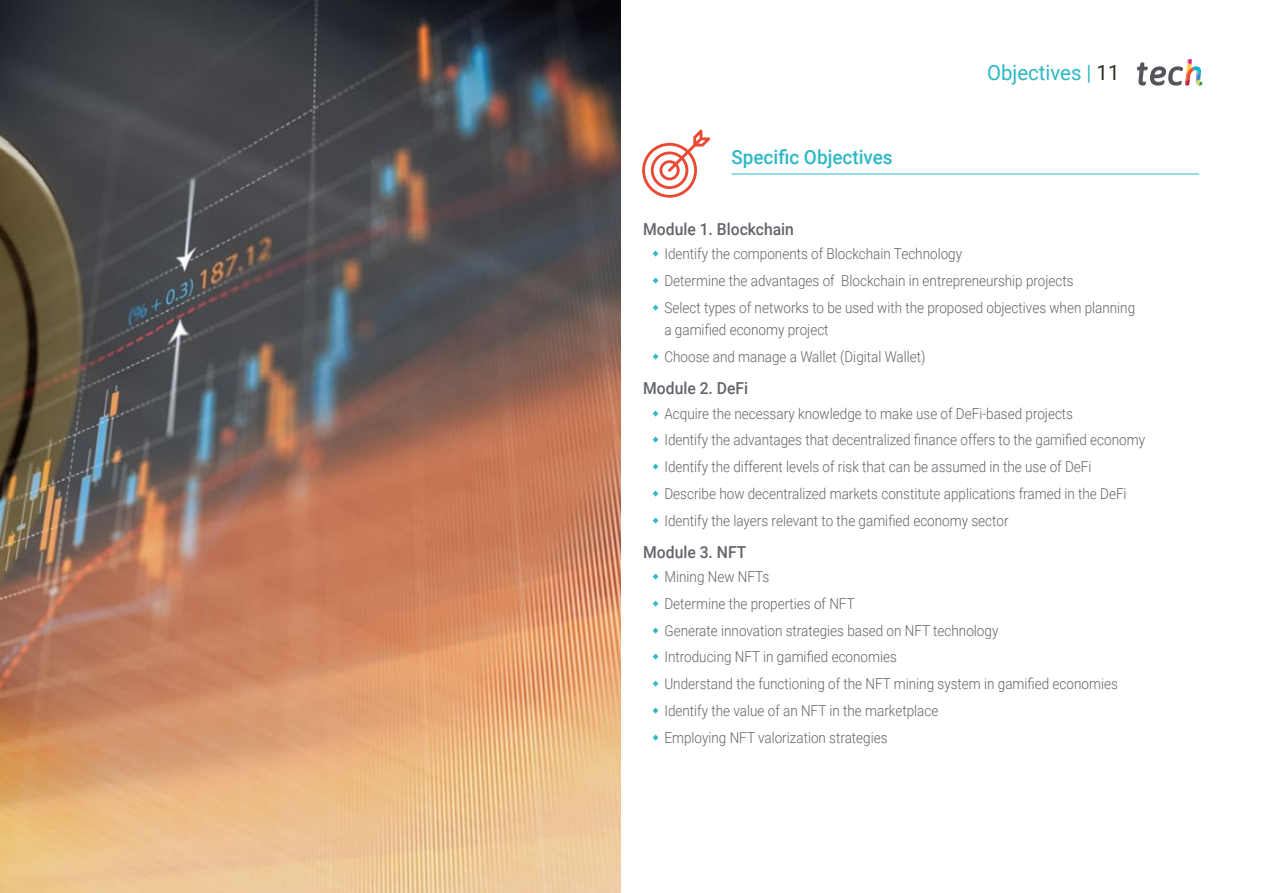
<style>
.page{position:relative;width:1263px;height:893px;background:#fff}
.page>*{position:absolute;margin:0;border:0;box-sizing:border-box;transform-origin:0 0}
.t1{font:21px "Roboto";color:#2db8c5}
.t2{font:500 19.5px "Roboto";color:#2db8c5}
.t3{font:500 16.5px "Roboto";color:#61646a;scale:.95 1}
.t4{font:300 15px/26.7px "Roboto";color:#61646a;scale:.9 1}
.s1{color:#fff}
.s2{color:#312e20}
</style>
<div class="page">
<svg style="left:1137px;top:59px;width:65px;height:27px"></svg>
<hr style="left:731px;top:174px;width:468px;height:1px;background:#2db8c5">
<svg style="left:642px;top:130px;width:68px;height:68px"></svg>
<img style="left:0;top:0;width:621px;height:893px">
<h1 class="t1" style="left:893px;top:57px;width:228px"><span class="s1">Objectives</span>Objectives | <span class="s2">11</span></h1>
<h2 class="t2" style="left:731px;top:143px;width:163px">Specific Objectives</h2>
<p class="t3" style="left:643px;top:217px;width:160px">Module 1. Blockchain</p>
<p class="t4" style="left:664px;top:240px;width:525px">Identify the components of Blockchain Technology<br>Determine the advantages of Blockchain in entrepreneurship projects<br>Select types of networks to be used with the proposed objectives when planning</p>
<p class="t4" style="left:664px;top:316px;width:292px">a gamified economy project<br>Choose and manage a Wallet (Digital Wallet)</p>
<p class="t3" style="left:643px;top:377px;width:112px">Module 2. DeFi</p>
<p class="t4" style="left:664px;top:399px;width:535px">Acquire the necessary knowledge to make use of DeFi-based projects<br>Identify the advantages that decentralized finance offers to the gamified economy Identify the different levels of risk that can be assumed in the use of DeFi Describe how decentralized markets constitute applications framed in the DeFi Identify the layers relevant to the gamified economy sector</p>
<p class="t3" style="left:643px;top:540px;width:110px">Module 3. NFT</p>
<p class="t4" style="left:664px;top:563px;width:505px">Mining New NFTs<br>Determine the properties of NFT<br>Generate innovation strategies based on NFT technology<br>Introducing NFT in gamified economies<br>Understand the functioning of the NFT mining system in gamified economies Identify the value of an NFT in the marketplace<br>Employing NFT valorization strategies</p>
</div>
